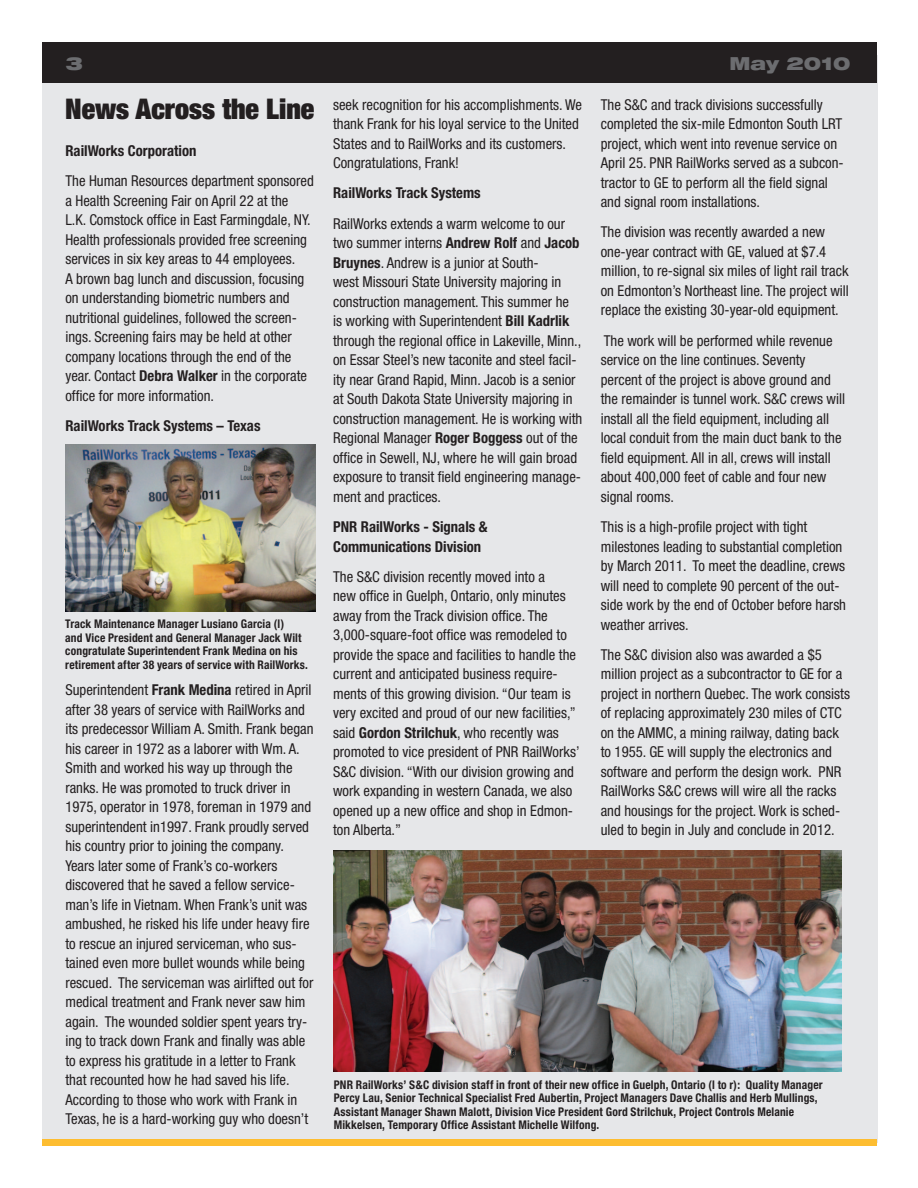
<style>
.page{position:relative;width:918px;height:1188px;background:#fff}
.page>*{position:absolute;margin:0;border:0;box-sizing:border-box;transform-origin:0 0}
.t1{font:900 expanded 28.5px "Helvetica Neue";color:#231f20}
.t2{font:900 expanded 18px "Helvetica Neue";color:#6c6d70}
.t3{font:condensed 15px/19.5px "Helvetica Neue";color:#231f20}
.t4{font:700 condensed 15px/19.5px "Helvetica Neue";color:#231f20}
.t5{font:700 condensed 12px/13.5px "Helvetica Neue";letter-spacing:.015em;color:#231f20;scale:.96 1}
.s1{font-weight:700}
</style>
<div class="page">
<div style="left:42px;top:56px;width:836px;height:1087px;background:#e6e7e9"></div>
<div style="left:42px;top:1139px;width:834px;height:7px;background:#fdbd31"></div>
<div style="left:42px;top:42px;width:834px;height:40px;background:#231f20"></div>
<img style="left:65px;top:444px;width:250px;height:167px">
<img style="left:334px;top:850px;width:508px;height:222px">
<p class="t2" style="left:65px;top:52px;width:19px">3</p>
<p class="t2" style="left:729px;top:52px;width:123px">May 2010</p>
<h1 class="t1" style="left:65px;top:91px;width:251px">News Across the Line</h1>
<p class="t4" style="left:65px;top:141px;width:133px">RailWorks Corporation</p>
<p class="t3" style="left:65px;top:171px;width:250px">The Human Resources department sponsored a Health Screening Fair on April 22 at the<br>L.K. Comstock office in East Farmingdale, NY.<br>Health professionals provided free screening services in six key areas to 44 employees.<br>A brown bag lunch and discussion, focusing on understanding biometric numbers and nutritional guidelines, followed the screen&shy;ings. Screening fairs may be held at other company locations through the end of the year. Contact <span class="s1">Debra Walker</span> in the corporate office for more information.</p>
<p class="t4" style="left:65px;top:416px;width:197px">RailWorks Track Systems – Texas</p>
<p class="t5" style="left:65px;top:617px;width:254px">Track Maintenance Manager Lusiano Garcia (l)<br>and Vice President and General Manager Jack Wilt congratulate Superintendent Frank Medina on his retirement after 38 years of service with RailWorks.</p>
<p class="t3" style="left:65px;top:680px;width:250px">Superintendent <span class="s1">Frank Medina</span> retired in April after 38 years of service with RailWorks and its predecessor William A. Smith. Frank began his career in 1972 as a laborer with Wm. A.<br>Smith and worked his way up through the ranks. He was promoted to truck driver in 1975, operator in 1978, foreman in 1979 and superintendent in1997. Frank proudly served his country prior to joining the company.<br>Years later some of Frank’s co-workers discovered that he saved a fellow service&shy;man’s life in Vietnam. When Frank’s unit was ambushed, he risked his life under heavy fire to rescue an injured serviceman, who sus&shy;tained even more bullet wounds while being rescued. The serviceman was airlifted out for medical treatment and Frank never saw him again. The wounded soldier spent years try&shy;ing to track down Frank and finally was able to express his gratitude in a letter to Frank that recounted how he had saved his life.<br>According to those who work with Frank in Texas, he is a hard-working guy who doesn’t</p>
<p class="t3" style="left:333px;top:95px;width:250px">seek recognition for his accomplishments. We thank Frank for his loyal service to the United States and to RailWorks and its customers.<br>Congratulations, Frank!</p>
<p class="t4" style="left:333px;top:183px;width:149px">RailWorks Track Systems</p>
<p class="t3" style="left:333px;top:214px;width:251px">RailWorks extends a warm welcome to our two summer interns <span class="s1">Andrew Rolf</span> and <span class="s1">Jacob Bruynes</span>. Andrew is a junior at South-<br>west Missouri State University majoring in construction management. This summer he<br>is working with Superintendent <span class="s1">Bill Kadrlik </span>through the regional office in Lakeville, Minn., on Essar Steel’s new taconite and steel facil&shy;ity near Grand Rapid, Minn. Jacob is a senior at South Dakota State University majoring in construction management. He is working with Regional Manager <span class="s1">Roger Boggess</span> out of the office in Sewell, NJ, where he will gain broad exposure to transit field engineering manage&shy;ment and practices.</p>
<p class="t4" style="left:333px;top:517px;width:156px">PNR RailWorks - Signals &amp;<br>Communications Division</p>
<p class="t3" style="left:333px;top:567px;width:248px">The S&amp;C division recently moved into a<br>new office in Guelph, Ontario, only minutes away from the Track division office. The 3,000-square-foot office was remodeled to provide the space and facilities to handle the current and anticipated business require&shy;ments of this growing division. “Our team is very excited and proud of our new facilities,” said <span class="s1">Gordon Strilchuk</span>, who recently was promoted to vice president of PNR RailWorks’ S&amp;C division. “With our division growing and work expanding in western Canada, we also opened up a new office and shop in Edmon&shy;ton Alberta.”</p>
<p class="t3" style="left:601px;top:95px;width:245px">The S&amp;C and track divisions successfully completed the six-mile Edmonton South LRT project, which went into revenue service on April 25. PNR RailWorks served as a subcon&shy;tractor to GE to perform all the field signal and signal room installations.</p>
<p class="t3" style="left:601px;top:222px;width:250px">The division was recently awarded a new one-year contract with GE, valued at $7.4 million, to re-signal six miles of light rail track on Edmonton’s Northeast line. The project will replace the existing 30-year-old equipment.</p>
<p class="t3" style="left:601px;top:331px;width:246px">The work will be performed while revenue service on the line continues. Seventy percent of the project is above ground and the remainder is tunnel work. S&amp;C crews will install all the field equipment, including all local conduit from the main duct bank to the field equipment. All in all, crews will install about 400,000 feet of cable and four new signal rooms.</p>
<p class="t3" style="left:601px;top:517px;width:247px">This is a high-profile project with tight milestones leading to substantial completion by March 2011. To meet the deadline, crews will need to complete 90 percent of the out&shy;side work by the end of October before harsh weather arrives.</p>
<p class="t3" style="left:601px;top:645px;width:251px">The S&amp;C division also was awarded a $5 million project as a subcontractor to GE for a project in northern Quebec. The work consists of replacing approximately 230 miles of CTC on the AMMC, a mining railway, dating back to 1955. GE will supply the electronics and software and perform the design work. PNR RailWorks S&amp;C crews will wire all the racks and housings for the project. Work is sched&shy;uled to begin in July and conclude in 2012.</p>
<p class="t5" style="left:334px;top:1077px;width:511px">PNR RailWorks’ S&amp;C division staff in front of their new office in Guelph, Ontario (l to r): Quality Manager Percy Lau, Senior Technical Specialist Fred Aubertin, Project Managers Dave Challis and Herb Mullings, Assistant Manager Shawn Malott, Division Vice President Gord Strilchuk, Project Controls Melanie Mikkelsen, Temporary Office Assistant Michelle Wilfong.</p>
</div>
